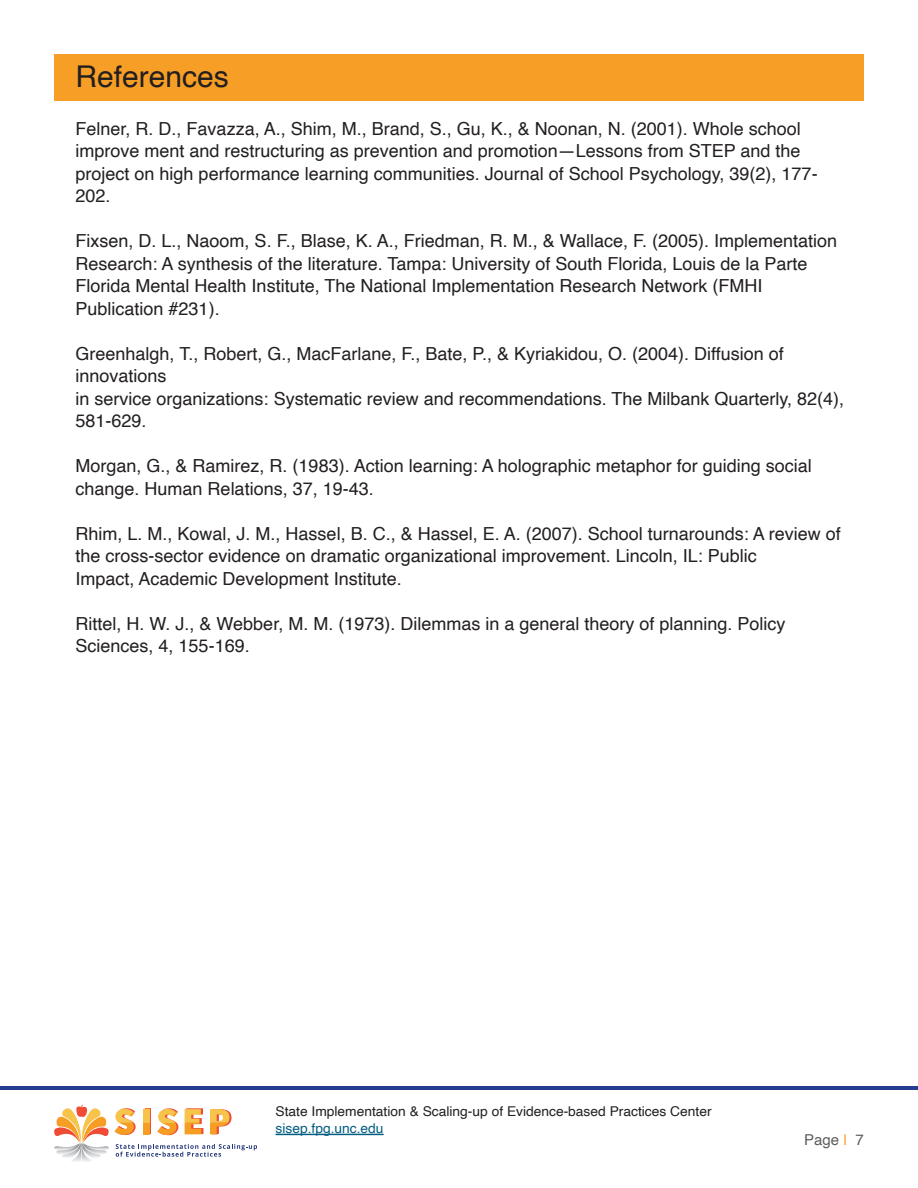
<style>
.page{position:relative;width:918px;height:1188px;background:#fff}
.page>*{position:absolute;margin:0;border:0;box-sizing:border-box;transform-origin:0 0}
.t1{font:30px "Helvetica";color:#231f20}
.t2{font:18px/22.5px "Helvetica";color:#231f20}
.t3{font:15px "Helvetica";color:#5d5e5c}
.t4{font:13.5px "Helvetica";color:#231f20}
.t5{font:13.5px "Helvetica";color:#005e80}
.s1{color:#f69e24}
</style>
<div class="page">
<svg style="left:54px;top:1105px;width:203px;height:57px"></svg>
<hr style="left:0;top:1087px;width:918px;height:3px;background:#253f8e">
<hr style="left:276px;top:1134px;width:108px;height:1px;background:#005e80">
<div style="left:54px;top:54px;width:810px;height:46px;background:#f69e25"></div>
<h2 class="t1" style="left:76px;top:53px;width:155px">References</h2>
<p class="t2" style="left:76px;top:118px;width:744px">Felner, R. D., Favazza, A., Shim, M., Brand, S., Gu, K., &amp; Noonan, N. (2001). Whole school improve ment and restructuring as prevention and promotion—Lessons from STEP and the project on high performance learning communities. Journal of School Psychology, 39(2), 177- 202.</p>
<p class="t2" style="left:76px;top:230px;width:763px">Fixsen, D. L., Naoom, S. F., Blase, K. A., Friedman, R. M., &amp; Wallace, F. (2005). Implementation Research: A synthesis of the literature. Tampa: University of South Florida, Louis de la Parte Florida Mental Health Institute, The National Implementation Research Network (FMHI Publication #231).</p>
<p class="t2" style="left:76px;top:343px;width:710px">Greenhalgh, T., Robert, G., MacFarlane, F., Bate, P., &amp; Kyriakidou, O. (2004). Diffusion of innovations</p>
<p class="t2" style="left:76px;top:388px;width:770px">in service organizations: Systematic review and recommendations. The Milbank Quarterly, 82(4),<br>581-629.</p>
<p class="t2" style="left:76px;top:455px;width:738px">Morgan, G., &amp; Ramirez, R. (1983). Action learning: A holographic metaphor for guiding social</p>
<p class="t2" style="left:76px;top:478px;width:300px">change. Human Relations, 37, 19-43.</p>
<p class="t2" style="left:76px;top:523px;width:767px">Rhim, L. M., Kowal, J. M., Hassel, B. C., &amp; Hassel, E. A. (2007). School turnarounds: A review of the cross-sector evidence on dramatic organizational improvement. Lincoln, IL: Public</p>
<p class="t2" style="left:76px;top:568px;width:328px">Impact, Academic Development Institute.</p>
<p class="t2" style="left:76px;top:613px;width:711px">Rittel, H. W. J., &amp; Webber, M. M. (1973). Dilemmas in a general theory of planning. Policy<br>Sciences, 4, 155-169.</p>
<p class="t4" style="left:276px;top:1101px;width:438px">State Implementation &amp; Scaling‐up of Evidence‐based Practices Center</p>
<p class="t5" style="left:276px;top:1118px;width:110px">sisep.fpg.unc.edu</p>
<p class="t3" style="left:804px;top:1128px;width:61px">Page <span class="s1">|</span> 7</p>
</div>
